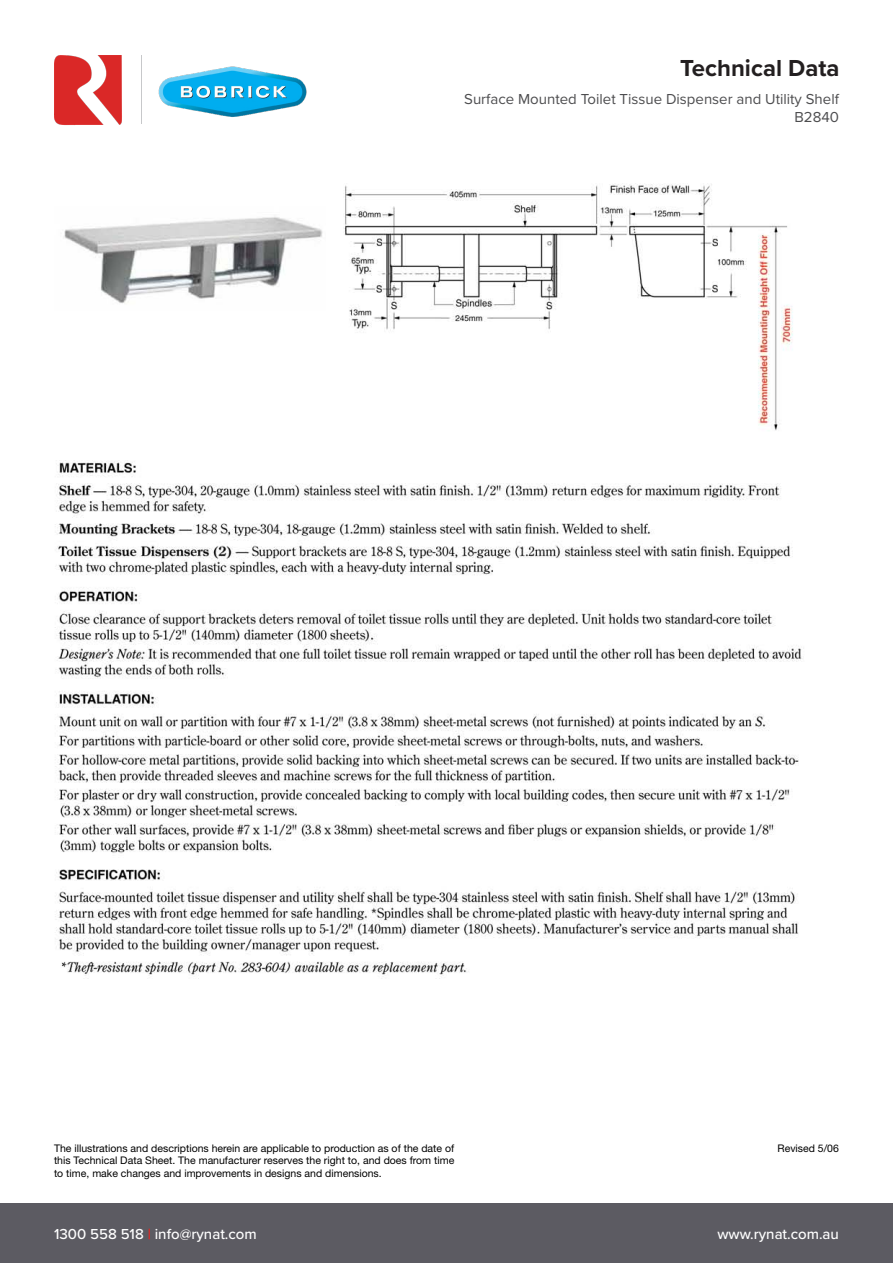
<style>
.page{position:relative;width:893px;height:1263px;background:#fff}
.page>*{position:absolute;margin:0;border:0;box-sizing:border-box;transform-origin:0 0}
.t1{font:700 24px "Proxima Nova";color:#231f20}
.t2{font:15px "Proxima Nova";color:#4d4d4f}
.t3{font:500 15px "Proxima Nova";color:#fff}
.t4{font:10.5px/12.6px "Helvetica Neue LT Std";color:#000;text-align:justify}
.s1{font-weight:700;color:#da2926}
</style>
<div class="page">
<div style="left:0;top:1203px;width:893px;height:60px;background:#5c5b62"></div>
<img style="left:54px;top:55px;width:68px;height:70px">
<img style="left:158px;top:66px;width:149px;height:51px">
<hr style="left:141px;top:55px;width:1px;height:69px;background:#c7c8ca">
<img style="left:55px;top:183px;width:747px;height:793px">
<p class="t1" style="left:680px;top:50px;width:161px">Technical Data</p>
<p class="t2" style="left:464px;top:88px;width:376px">Surface Mounted Toilet Tissue Dispenser and Utility Shelf</p>
<p class="t2" style="left:794px;top:106px;width:46px">B2840</p>
<p class="t4" style="left:54px;top:1141px;width:402px">The illustrations and descriptions herein are applicable to production as of the date of this Technical Data Sheet. The manufacturer reserves the right to, and does from time to time, make changes and improvements in designs and dimensions.</p>
<p class="t4" style="left:777px;top:1141px;width:63px">Revised 5/06</p>
<p class="t3" style="left:54px;top:1223px;width:204px">1300 558 518 <span class="s1">|</span> info@rynat.com</p>
<p class="t3" style="left:717px;top:1223px;width:123px">www.rynat.com.au</p>
</div>
